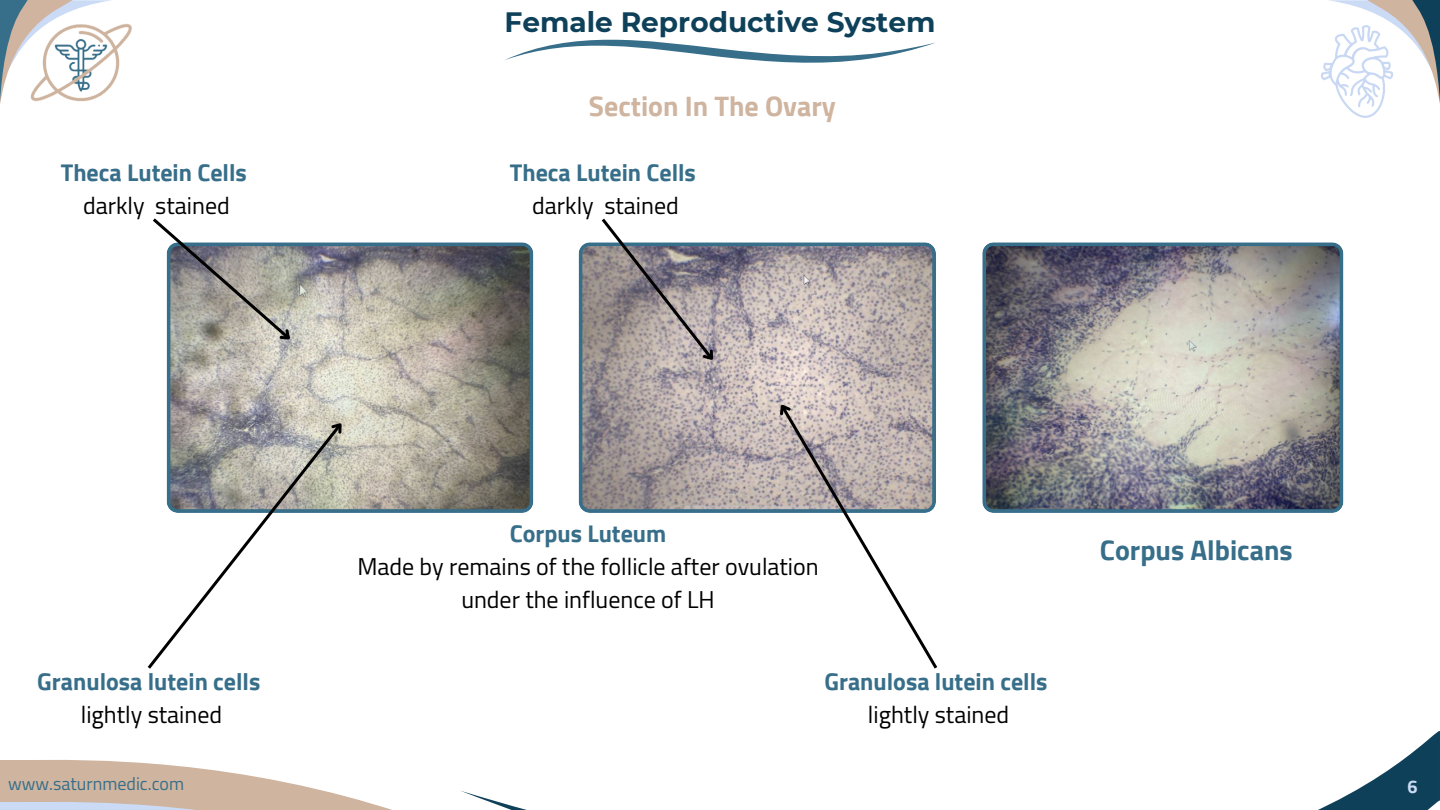
<style>
.page{position:relative;width:1440px;height:810px;background:#fff}
.page>*{position:absolute;margin:0;border:0;box-sizing:border-box;transform-origin:0 0}
.t1{font:700 28px "Montserrat";color:#0e4159}
.t2{font:700 28px "Cairo";color:#cfb49f}
.t3{font:700 28px "Cairo";color:#376e89}
.t4{font:700 24px/33px "Cairo";color:#376e89;text-align:center}
.t5{font:24px/33px "Cairo";color:#000;text-align:center}
.t6{font:18px "Cairo";color:#386e89}
.t7{font:700 18px "Cairo";color:#cbdbf5}
.s1{font-weight:400;color:#000}
.s2{font-weight:700;color:#376e89}
</style>
<div class="page">
<svg style="left:0;top:0;width:8px;height:104px"></svg>
<svg style="left:1329px;top:0;width:111px;height:104px"></svg>
<img style="left:8px;top:0;width:124px;height:102px">
<img style="left:1321px;top:18px;width:84px;height:100px">
<svg style="left:0;top:760px;width:392px;height:50px;fill:#cfb49f"></svg>
<svg style="left:461px;top:731px;width:979px;height:79px"></svg>
<svg style="left:505px;top:40px;width:431px;height:23px"></svg>
<svg style="left:167px;top:242px;width:366px;height:271px;background:#9e9c94"></svg>
<svg style="left:579px;top:242px;width:357px;height:271px;background:#aba4a5"></svg>
<svg style="left:982px;top:242px;width:361px;height:271px;background:#8f8f92"></svg>
<svg style="left:147px;top:421px;width:197px;height:248px"></svg>
<svg style="left:327px;top:415px;width:23px;height:23px"></svg>
<svg style="left:153px;top:218px;width:145px;height:130px"></svg>
<svg style="left:599px;top:218px;width:122px;height:150px"></svg>
<svg style="left:772px;top:398px;width:166px;height:271px"></svg>
<p class="t1" style="left:505px;top:5px;width:432px">Female Reproductive System</p>
<p class="t4" style="left:61px;top:156px;width:188px">Theca Lutein Cells <span class="s1">darkly stained</span></p>
<h2 class="t2" style="left:589px;top:90px;width:249px">Section In The Ovary</h2>
<h1 class="t4" style="left:510px;top:156px;width:188px">Theca Lutein Cells <span class="s1">darkly stained</span></h1>
<h2 class="t4" style="left:37px;top:665px;width:225px">Granulosa lutein cells <span class="s1">lightly stained</span></h2>
<p class="t5" style="left:357px;top:517px;width:463px"><span class="s2">Corpus Luteum<br></span>Made by remains of the follicle after ovulation under the influence of LH</p>
<h2 class="t4" style="left:824px;top:665px;width:225px">Granulosa lutein cells <span class="s1">lightly stained</span></h2>
<p class="t3" style="left:1100px;top:534px;width:194px">Corpus Albicans</p>
<h1 class="t6" style="left:8px;top:773px;width:177px">www.saturnmedic.com</h1>
<h1 class="t7" style="left:1407px;top:776px;width:12px">6</h1>
</div>
